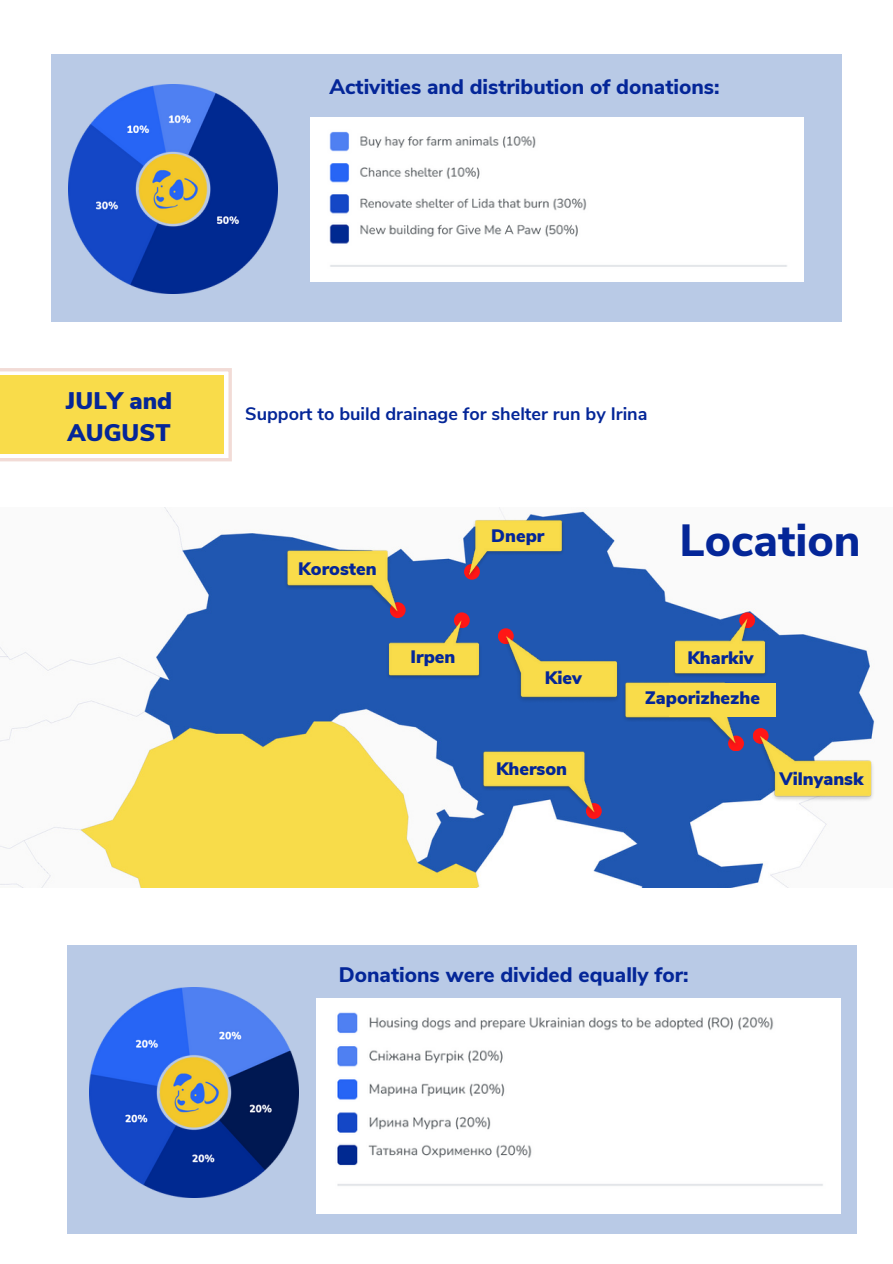
<style>
.page{position:relative;width:893px;height:1264px;background:#fff}
.page>*{position:absolute;margin:0;border:0;box-sizing:border-box;transform-origin:0 0}
.t1{font:800 45px "Nunito Sans";color:#042698}
.t2{font:900 24px/32.5px "Nunito Sans";color:#042698}
.t3{font:800 21px "Nunito Sans";color:#042698}
.t4{font:900 18px "Nunito Sans";color:#042698}
.t5{font:700 18px "Nunito Sans";color:#042698}
</style>
<div class="page">
<div style="left:51px;top:54px;width:790px;height:268px;background:#b9cae6"></div>
<img style="left:69px;top:85px;width:209px;height:209px">
<img style="left:311px;top:117px;width:492px;height:164px">
<img style="left:0;top:507px;width:875px;height:380px">
<div style="left:390px;top:602px;width:15px;height:16px;background:#ff1616;border-radius:50%"></div>
<div style="left:586px;top:803px;width:15px;height:16px;background:#ff1616;border-radius:50%"></div>
<div style="left:728px;top:735px;width:15px;height:16px;background:#ff1616;border-radius:50%"></div>
<img style="left:621px;top:680px;width:118px;height:69px">
<div style="left:668px;top:683px;width:107px;height:33px;background:#f9dc4a"></div>
<img style="left:283px;top:549px;width:118px;height:68px">
<img style="left:480px;top:749px;width:118px;height:69px">
<img style="left:465px;top:518px;width:100px;height:62px">
<div style="left:498px;top:628px;width:15px;height:16px;background:#ff1616;border-radius:50%"></div>
<img style="left:501px;top:633px;width:120px;height:70px">
<svg style="left:739px;top:612px;width:16px;height:16px"></svg>
<img style="left:671px;top:616px;width:97px;height:62px">
<svg style="left:752px;top:728px;width:16px;height:16px"></svg>
<img style="left:755px;top:733px;width:120px;height:69px">
<div style="left:454px;top:612px;width:15px;height:16px;background:#ff1616;border-radius:50%"></div>
<img style="left:385px;top:618px;width:97px;height:62px">
<div style="left:67px;top:945px;width:789px;height:288px;background:#b9cae6"></div>
<img style="left:89px;top:987px;width:209px;height:209px">
<img style="left:317px;top:998px;width:523px;height:214px">
<svg style="left:0;top:368px;width:232px;height:93px;background:#f8df67"></svg>
<p class="t3" style="left:329px;top:73px;width:391px">Activities and distribution of donations:</p>
<p class="t2" style="left:66px;top:384px;width:108px">JULY and<br>AUGUST</p>
<p class="t5" style="left:245px;top:402px;width:404px">Support to build drainage for shelter run by Irina</p>
<p class="t4" style="left:298px;top:556px;width:80px">Korosten</p>
<p class="t4" style="left:410px;top:644px;width:46px">Irpen</p>
<p class="t4" style="left:491px;top:523px;width:55px">Dnepr</p>
<p class="t4" style="left:545px;top:665px;width:38px">Kiev</p>
<h1 class="t1" style="left:679px;top:510px;width:183px">Location</h1>
<p class="t4" style="left:687px;top:645px;width:68px">Kharkiv</p>
<p class="t4" style="left:496px;top:756px;width:73px">Kherson</p>
<p class="t4" style="left:644px;top:686px;width:117px">Zaporizhezhe</p>
<p class="t4" style="left:779px;top:766px;width:86px">Vilnyansk</p>
<p class="t3" style="left:339px;top:960px;width:351px">Donations were divided equally for:</p>
</div>
